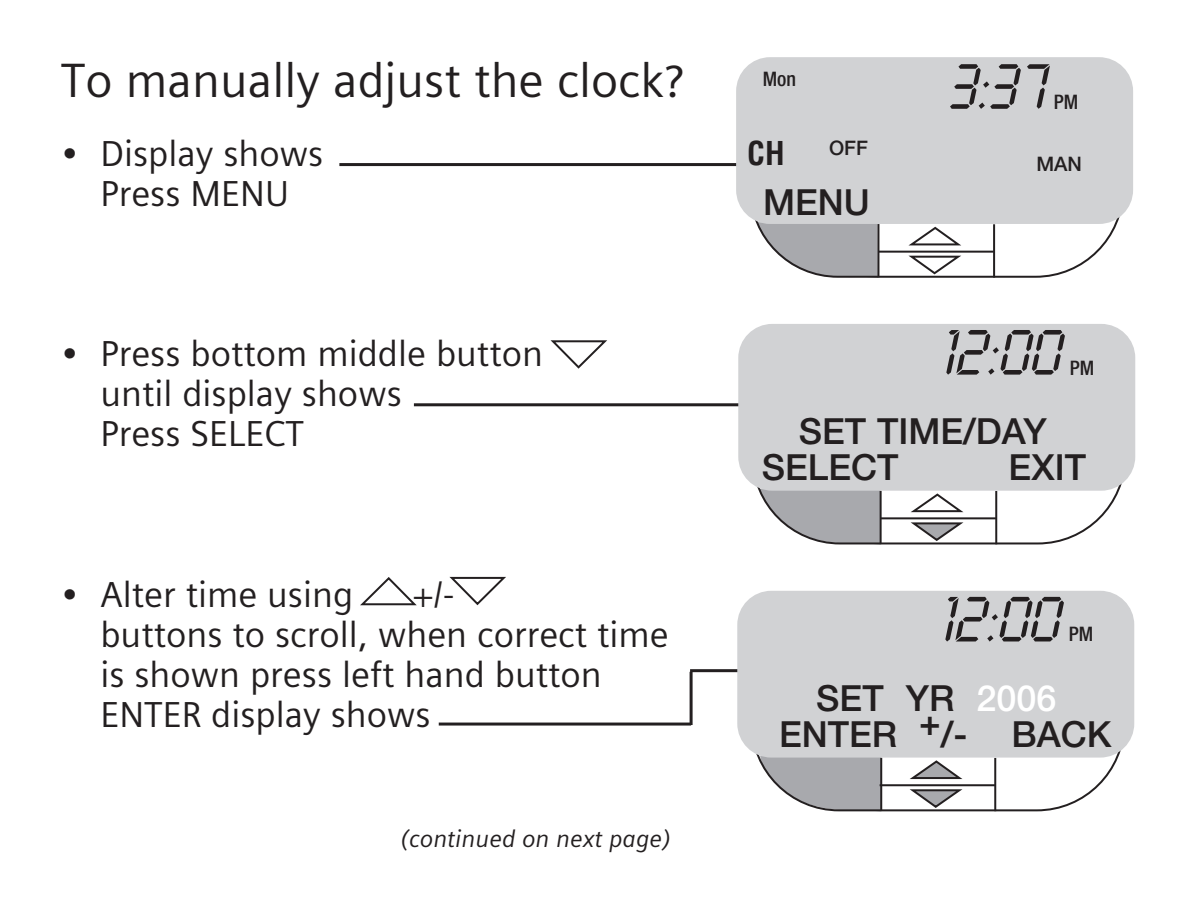
<style>
.page{position:relative;width:1191px;height:908px;background:#fff}
.page>*{position:absolute;margin:0;border:0;box-sizing:border-box;transform-origin:0 0}
.t1{font:italic 56px "Digital ICG";color:#231f20}
.t2{font:48px "Siemens Sans";color:#231f20}
.t3{font:36px/40px "Siemens Sans";color:#231f20}
.t4{font:500 36px/36px "Helvetica Neue";color:#231f20}
.t5{font:700 condensed 32px "Helvetica";color:#231f20}
.t6{font:italic 24px "Siemens Sans";color:#231f20}
.t7{font:500 condensed 20px "Helvetica Neue";color:#231f20}
.t8{font:500 20px "Helvetica Neue";color:#231f20}
.s1{color:#fff}
</style>
<div class="page">
<hr style="left:339px;top:163px;width:406px;height:3px;background:#231f20">
<svg style="left:759px;top:755px;width:122px;height:57px"></svg>
<svg style="left:759px;top:488px;width:121px;height:57px"></svg>
<svg style="left:756px;top:221px;width:122px;height:57px"></svg>
<hr style="left:877px;top:224px;width:2px;height:53px;background:#231f20">
<hr style="left:993px;top:224px;width:2px;height:53px;background:#231f20">
<hr style="left:878px;top:250px;width:115px;height:2px;background:#231f20">
<svg style="left:909px;top:226px;width:52px;height:19px"></svg>
<svg style="left:908px;top:255px;width:53px;height:19px"></svg>
<div style="left:736px;top:57px;width:397px;height:167px;background:#d1d2d4;border-radius:34px"></div>
<hr style="left:690px;top:669px;width:57px;height:3px;background:#231f20">
<hr style="left:414px;top:403px;width:343px;height:3px;background:#231f20">
<hr style="left:439px;top:722px;width:252px;height:3px;background:#231f20">
<svg style="left:360px;top:577px;width:57px;height:28px"></svg>
<svg style="left:449px;top:576px;width:57px;height:29px"></svg>
<svg style="left:550px;top:340px;width:57px;height:28px"></svg>
<hr style="left:689px;top:671px;width:3px;height:53px;background:#231f20">
<hr style="left:879px;top:490px;width:2px;height:54px;background:#231f20">
<hr style="left:995px;top:491px;width:2px;height:53px;background:#231f20">
<hr style="left:880px;top:517px;width:116px;height:2px;background:#231f20">
<svg style="left:911px;top:493px;width:52px;height:19px"></svg>
<svg style="left:910px;top:522px;width:53px;height:19px"></svg>
<div style="left:738px;top:324px;width:397px;height:166px;background:#d1d2d4;border-radius:34px"></div>
<hr style="left:880px;top:757px;width:2px;height:53px;background:#231f20">
<hr style="left:994px;top:757px;width:2px;height:53px;background:#231f20">
<hr style="left:879px;top:783px;width:116px;height:2px;background:#231f20">
<svg style="left:911px;top:760px;width:50px;height:18px"></svg>
<svg style="left:909px;top:789px;width:53px;height:18px"></svg>
<div style="left:737px;top:590px;width:397px;height:167px;background:#d1d2d4;border-radius:34px"></div>
<h2 class="t2" style="left:61px;top:53px;width:624px">To manually adjust the clock?</h2>
<p class="t3" style="left:61px;top:133px;width:264px;text-align:center">• Display shows<br>Press MENU</p>
<p class="t3" style="left:100px;top:333px;width:444px;text-indent:-40px">• Press bottom middle button until display shows<br>Press SELECT</p>
<p class="t3" style="left:61px;top:573px;width:294px">• Alter time using</p>
<p class="t3" style="left:100px;top:573px;width:570px;text-indent:312px">+/-<br>buttons to scroll, when correct time is shown press left hand button<br>ENTER display shows</p>
<p class="t6" style="left:400px;top:824px;width:272px">(continued on next page)</p>
<p class="t7" style="left:762px;top:72px;width:35px">Mon</p>
<p class="t5" style="left:747px;top:141px;width:39px">CH</p>
<p class="t8" style="left:829px;top:141px;width:40px">OFF</p>
<p class="t4" style="left:763px;top:187px;width:108px">MENU</p>
<h1 class="t1" style="left:946px;top:50px;width:114px">3:37</h1>
<p class="t7" style="left:1053px;top:94px;width:26px">PM</p>
<p class="t8" style="left:1036px;top:157px;width:47px">MAN</p>
<h1 class="t1" style="left:937px;top:315px;width:139px">12:00</h1>
<p class="t7" style="left:1069px;top:360px;width:26px">PM</p>
<p class="t4" style="left:762px;top:416px;width:286px;text-indent:37px">SET TIME/DAY<br>SELECT</p>
<p class="t4" style="left:1008px;top:452px;width:79px">EXIT</p>
<h1 class="t1" style="left:936px;top:582px;width:139px">12:00</h1>
<p class="t7" style="left:1068px;top:627px;width:26px">PM</p>
<p class="t4" style="left:779px;top:683px;width:334px;text-align:center">SET YR <span class="s1">2006<br></span>ENTER +/- BACK</p>
</div>
